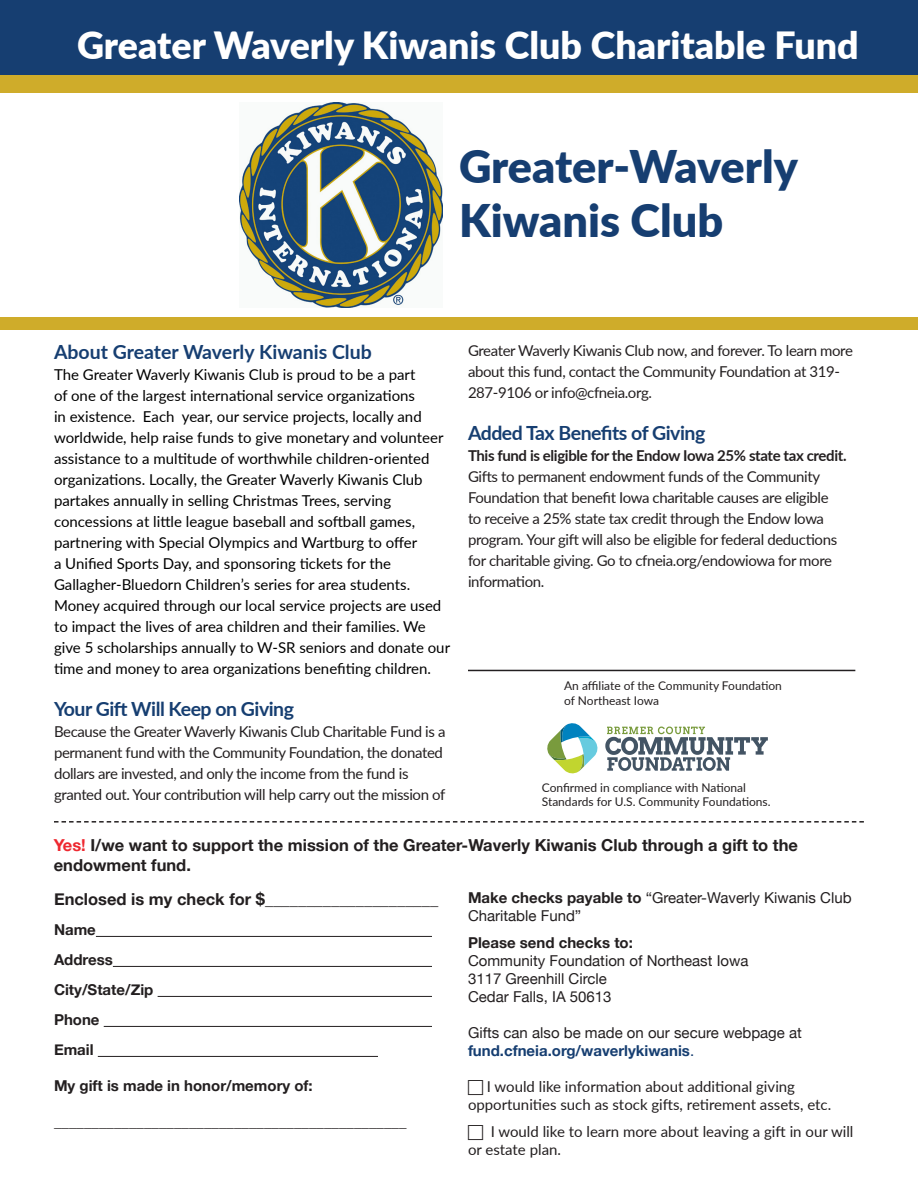
<style>
.page{position:relative;width:918px;height:1188px;background:#fff}
.page>*{position:absolute;margin:0;border:0;box-sizing:border-box;transform-origin:0 0}
.t1{font:900 45px "Lato";color:#163e71}
.t2{font:900 37.5px "Lato";color:#fff}
.t3{font:700 19.5px "Lato";letter-spacing:-.025em;color:#163e71}
.t4{font:700 19.5px "Lato";color:#163e71}
.t5{font:700 16.5px/19.8px "Helvetica Neue";color:#231f20}
.t6{font:15px/21px "Lato";color:#000}
.t7{font:15px/21px "Lato";letter-spacing:-.025em;color:#231f20}
.t8{font:15px/18px "Helvetica Neue";color:#231f20}
.t9{font:15px/18px "Lato";color:#231f20}
.t10{font:700 15px/30px "Helvetica Neue";color:#231f20}
.t11{font:700 15px "Helvetica Neue";color:#163e71}
.t12{font:12px/14.4px "Lato";color:#231f20}
.s1{font-weight:700}
.s2{color:#ee2830}
.s3{font-weight:400}
</style>
<div class="page">
<img style="left:239px;top:102px;width:203px;height:206px">
<svg style="left:547px;top:723px;width:51px;height:51px"></svg>
<svg style="left:605px;top:726px;width:163px;height:45px"></svg>
<svg style="left:54px;top:821px;width:810px;height:2px"></svg>
<hr style="left:96px;top:936px;width:336px;height:1px;background:#231f20">
<hr style="left:113px;top:966px;width:319px;height:1px;background:#231f20">
<hr style="left:158px;top:996px;width:274px;height:1px;background:#231f20">
<hr style="left:104px;top:1026px;width:328px;height:1px;background:#231f20">
<hr style="left:98px;top:1056px;width:280px;height:1px;background:#231f20">
<hr style="left:468px;top:670px;width:387px;height:1px;background:#231f20">
<div style="left:0;top:0;width:918px;height:76px;background:#163e71"></div>
<div style="left:0;top:318px;width:918px;height:12px;background:#cfac2a"></div>
<div style="left:0;top:76px;width:918px;height:17px;background:#cfac2a"></div>
<p class="t2" style="left:77px;top:17px;width:783px">Greater Waverly Kiwanis Club Charitable Fund</p>
<p class="t1" style="left:459px;top:133px;width:340px">Greater-Waverly</p>
<p class="t1" style="left:459px;top:187px;width:266px">Kiwanis Club</p>
<p class="t4" style="left:54px;top:338px;width:319px">About Greater Waverly Kiwanis Club</p>
<p class="t6" style="left:54px;top:364px;width:398px">The Greater Waverly Kiwanis Club is proud to be a part<br>of one of the largest international service organizations<br>in existence. Each year, our service projects, locally and worldwide, help raise funds to give monetary and volunteer assistance to a multitude of worthwhile children-oriented organizations. Locally, the Greater Waverly Kiwanis Club partakes annually in selling Christmas Trees, serving concessions at little league baseball and softball games, partnering with Special Olympics and Wartburg to offer<br>a Unified Sports Day, and sponsoring tickets for the Gallagher-Bluedorn Children’s series for area students.<br>Money acquired through our local service projects are used to impact the lives of area children and their families. We give 5 scholarships annually to W-SR seniors and donate our time and money to area organizations benefiting children.</p>
<p class="t3" style="left:54px;top:695px;width:242px">Your Gift Will Keep on Giving</p>
<p class="t7" style="left:54px;top:721px;width:393px">Because the Greater Waverly Kiwanis Club Charitable Fund is a permanent fund with the Community Foundation, the donated dollars are invested, and only the income from the fund is granted out. Your contribution will help carry out the mission of</p>
<p class="t7" style="left:468px;top:339px;width:387px">Greater Waverly Kiwanis Club now, and forever. To learn more about this fund, contact the Community Foundation at 319-<br>287-9106 or info@cfneia.org.</p>
<p class="t3" style="left:468px;top:418px;width:239px">Added Tax Benefits of Giving</p>
<p class="t7" style="left:468px;top:444px;width:380px"><span class="s1">This fund is eligible for the Endow Iowa 25% state tax credit.<br></span>Gifts to permanent endowment funds of the Community Foundation that benefit Iowa charitable causes are eligible<br>to receive a 25% state tax credit through the Endow Iowa program. Your gift will also be eligible for federal deductions for charitable giving. Go to cfneia.org/endowiowa for more information.</p>
<p class="t12" style="left:564px;top:678px;width:219px">An affiliate of the Community Foundation of Northeast Iowa</p>
<p class="t12" style="left:542px;top:780px;width:230px">Confirmed in compliance with National<br>Standards for U.S. Community Foundations.</p>
<p class="t5" style="left:54px;top:836px;width:746px"><span class="s2">Yes!</span> I/we want to support the mission of the Greater-Waverly Kiwanis Club through a gift to the endowment fund.</p>
<p class="t5" style="left:54px;top:890px;width:386px">Enclosed is my check for $_____________________</p>
<p class="t10" style="left:54px;top:915px;width:101px">Name<br>Address<br>City/State/Zip<br>Phone<br>Email</p>
<p class="t10" style="left:54px;top:1071px;width:260px">My gift is made in honor/memory of:</p>
<p class="t8" style="left:54px;top:1113px;width:354px">_______________________________________________</p>
<p class="t8" style="left:468px;top:890px;width:385px"><span class="s1">Make checks payable to</span> “Greater-Waverly Kiwanis Club<br>Charitable Fund”</p>
<p class="t10" style="left:468px;top:929px;width:166px">Please send checks to:</p>
<p class="t8" style="left:468px;top:953px;width:282px">Community Foundation of Northeast Iowa</p>
<p class="t8" style="left:468px;top:971px;width:140px">3117 Greenhill Circle</p>
<p class="t8" style="left:468px;top:989px;width:145px">Cedar Falls, IA 50613</p>
<p class="t8" style="left:468px;top:1025px;width:335px">Gifts can also be made on our secure webpage at</p>
<p class="t11" style="left:468px;top:1039px;width:228px">fund.cfneia.org/waverlykiwanis<span class="s3">.</span></p>
<p class="t9" style="left:468px;top:1077px;width:365px;text-indent:19px">I would like information about additional giving opportunities such as stock gifts, retirement assets, etc.</p>
<p class="t9" style="left:468px;top:1122px;width:387px;text-indent:23px">I would like to learn more about leaving a gift in our will or estate plan.</p>
</div>
